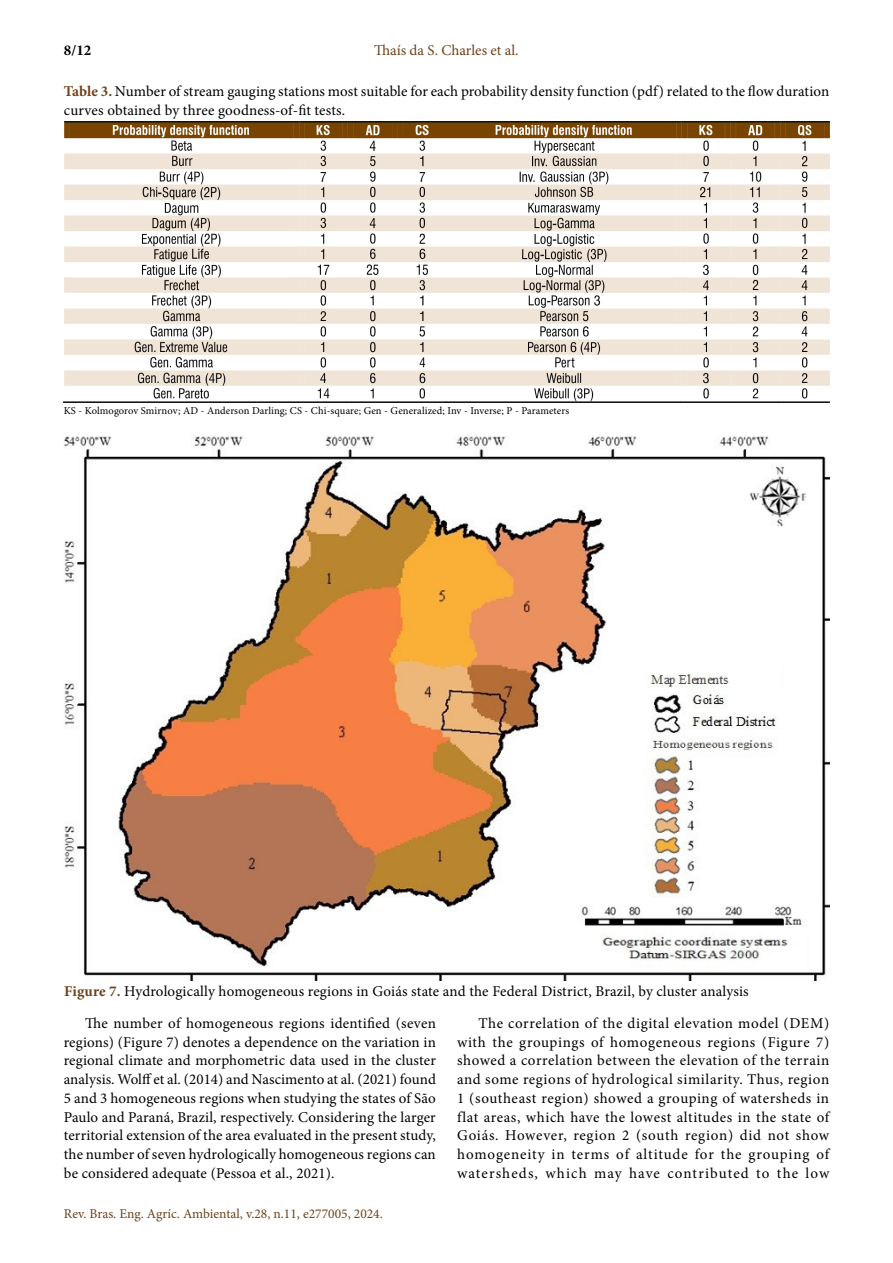
<style>
.page{position:relative;width:893px;height:1263px;background:#fff}
.page>*{position:absolute;margin:0;border:0;box-sizing:border-box;transform-origin:0 0}
.t1{font:15px/18.8px "Minion Pro";letter-spacing:.01em;color:#000}
.t2{font:15px "Minion Pro";color:#6c4119}
.t3{font:700 15px "Minion Pro";color:#000}
.t4{font:13.5px "Minion Pro";color:#6c4119}
.t5{font:10.5px "Minion Pro";letter-spacing:.01em;color:#000}
.s1{font-weight:700;color:#6c4119}
</style>
<div class="page">
<img style="left:64px;top:121px;width:765px;height:281px">
<img style="left:64px;top:436px;width:765px;height:544px">
<p class="t3" style="left:64px;top:40px;width:29px">8/12</p>
<p class="t2" style="left:374px;top:40px;width:146px">Thaís da S. Charles et al.</p>
<p class="t1" style="left:64px;top:82px;width:767px"><span class="s1">Table 3.</span> Number of stream gauging stations most suitable for each probability density function (pdf) related to the flow duration curves obtained by three goodness-of-fit tests.</p>
<p class="t5" style="left:64px;top:404px;width:507px">KS - Kolmogorov Smirnov; AD - Anderson Darling; CS - Chi-square; Gen - Generalized; Inv - Inverse; P - Parameters</p>
<p class="t1" style="left:85px;top:975px;width:665px;line-height:32.1px;text-indent:-21px"><span class="s1">Figure 7.</span> Hydrologically homogeneous regions in Goiás state and the Federal District, Brazil, by cluster analysis<br>The number of homogeneous regions identified (seven</p>
<p class="t1" style="left:64px;top:1032px;width:374px;text-align:justify">regions) (Figure 7) denotes a dependence on the variation in regional climate and morphometric data used in the cluster analysis. Wolff et al. (2014) and Nascimento at al. (2021) found 5 and 3 homogeneous regions when studying the states of São Paulo and Paraná, Brazil, respectively. Considering the larger territorial extension of the area evaluated in the present study, the number of seven hydrologically homogeneous regions can be considered adequate (Pessoa et al., 2021).</p>
<p class="t1" style="left:457px;top:1014px;width:374px;text-align:justify;text-indent:21px">The correlation of the digital elevation model (DEM) with the groupings of homogeneous regions (Figure 7) showed a correlation between the elevation of the terrain and some regions of hydrological similarity. Thus, region 1 (southeast region) showed a grouping of watersheds in flat areas, which have the lowest altitudes in the state of Goiás. However, region 2 (south region) did not show homogeneity in terms of altitude for the grouping of watersheds, which may have contributed to the low</p>
<p class="t4" style="left:64px;top:1204px;width:320px">Rev. Bras. Eng. Agríc. Ambiental, v.28, n.11, e277005, 2024.</p>
</div>
